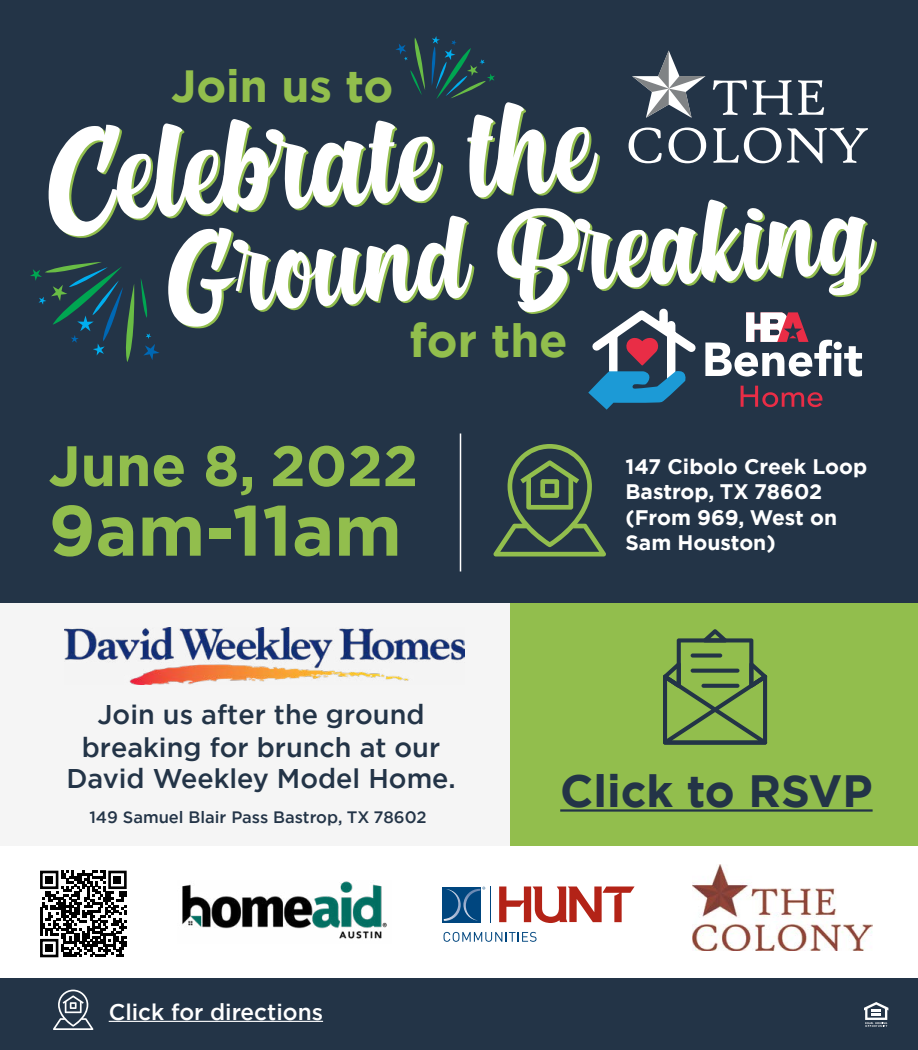
<style>
.page{position:relative;width:918px;height:1050px;background:#fff}
.page>*{position:absolute;margin:0;border:0;box-sizing:border-box;transform-origin:0 0}
.t1{font:106.5px "Dalgona";color:#fff}
.t2{font:94.5px "Dalgona";color:#fff}
.t3{font:700 71.1px "Gotham";color:#92be4d}
.t4{font:700 56.85px "Gotham";color:#92be4d}
.t5{font:700 46.5px "Gotham";color:#92be4d}
.t6{font:700 45.15px "Gotham";color:#233447}
.t7{font:700 45px "Gotham";color:#92be4d}
.t8{font:500 27px/32.4px "Gotham";color:#233447;text-align:center}
.t9{font:500 22.65px "Gotham";color:#fff}
.t10{font:700 21px/25.2px "Gotham";color:#fff}
.t11{font:500 16.5px "Gotham";color:#233447}
.s1{font-style:inherit}
</style>
<div class="page">
<div style="left:0;top:978px;width:918px;height:72px;background:#233447"></div>
<div style="left:0;top:603px;width:918px;height:243px;background:#f5f5f5"></div>
<div style="left:0;top:0;width:918px;height:603px;background:#233447"></div>
<svg style="left:588px;top:308px;width:274px;height:102px"></svg>
<img style="left:65px;top:627px;width:400px;height:58px">
<svg style="left:30px;top:262px;width:130px;height:100px"></svg>
<div style="left:510px;top:603px;width:408px;height:243px;background:#92be4d"></div>
<hr style="left:560px;top:809px;width:313px;height:3px;background:#233447">
<hr style="left:109px;top:1021px;width:214px;height:1px;background:#fff">
<img style="left:182px;top:881px;width:205px;height:58px">
<svg style="left:53px;top:990px;width:40px;height:40px"></svg>
<svg style="left:493px;top:444px;width:113px;height:112px"></svg>
<hr style="left:460px;top:434px;width:1px;height:138px;background:#fff">
<img style="left:693px;top:864px;width:180px;height:87px">
<svg style="left:663px;top:629px;width:104px;height:116px"></svg>
<div style="left:691px;top:653px;width:31px;height:5px;background:#233447;border-radius:2px"></div>
<svg style="left:691px;top:669px;width:49px;height:4px"></svg>
<svg style="left:701px;top:684px;width:39px;height:4px"></svg>
<svg style="left:864px;top:1002px;width:24px;height:25px"></svg>
<svg style="left:632px;top:50px;width:74px;height:68px"></svg>
<svg style="left:713px;top:80px;width:79px;height:35px"></svg>
<svg style="left:798px;top:80px;width:26px;height:35px"></svg>
<svg style="left:629px;top:128px;width:33px;height:35px"></svg>
<svg style="left:669px;top:128px;width:37px;height:35px"></svg>
<svg style="left:713px;top:128px;width:155px;height:36px"></svg>
<svg style="left:395px;top:38px;width:30px;height:57px"></svg>
<svg style="left:431px;top:36px;width:64px;height:63px"></svg>
<svg style="left:40px;top:870px;width:87px;height:88px"></svg>
<svg style="left:499px;top:887px;width:136px;height:36px"></svg>
<hr style="left:490px;top:886px;width:1px;height:37px;background:#00467f">
<div style="left:442px;top:887px;width:39px;height:35px;background:#00467f"></div>
<svg style="left:444px;top:887px;width:41px;height:34px"></svg>
<svg style="left:444px;top:932px;width:93px;height:10px"></svg>
<h3 class="t7" style="left:171px;top:56px;width:224px">Join us to</h3>
<h1 class="t1" style="left:44px;top:87px;width:549px;rotate:-3deg">Celebr ate the</h1>
<h2 class="t2" style="left:161px;top:199px;width:708px;rotate:-4deg">Ground Breaking</h2>
<h3 class="t5" style="left:410px;top:309px;width:160px">for the</h3>
<h3 class="t4" style="left:48px;top:428px;width:371px">June 8, 2022</h3>
<h3 class="t3" style="left:48px;top:483px;width:355px">9am-11am</h3>
<p class="t8" style="left:66px;top:698px;width:391px">Join us after the ground breaking for <span class="s1">br</span>unch at our<br>David Weekley Model Home.</p>
<p class="t11" style="left:89px;top:807px;width:339px">149 Samuel Blair Pass Bastrop, TX 78602</p>
<p class="t9" style="left:109px;top:997px;width:216px">Click for directions</p>
<p class="t10" style="left:626px;top:454px;width:243px">147 Cibolo Creek Loop<br>Bastrop, TX 78602 (From 969, West on<br>Sam Houston)</p>
<h3 class="t6" style="left:560px;top:761px;width:314px">Click to RSVP</h3>
</div>
